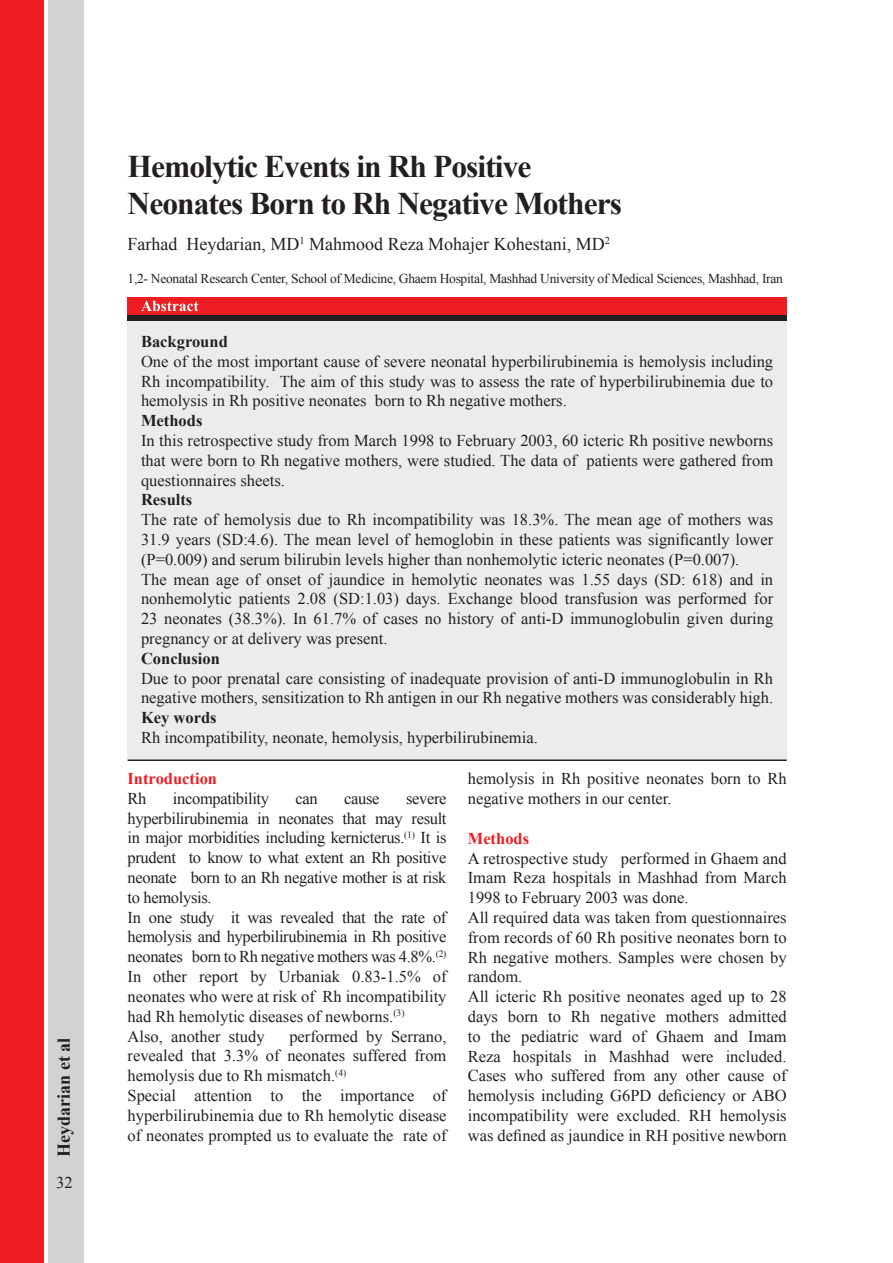
<style>
.page{position:relative;width:893px;height:1263px;background:#fff}
.page>*{position:absolute;margin:0;border:0;box-sizing:border-box;transform-origin:0 0}
.t1{font:700 31.5px "Times New Roman";letter-spacing:-.03em;color:#231f20}
.t2{font:18px "Times New Roman";color:#231f20}
.t3{font:700 18px "Times New Roman";color:#231f20}
.t4{font:16.5px/19.8px "Times New Roman";color:#231f20;text-align:justify}
.t5{font:700 16.5px "Times New Roman";color:#231f20}
.t6{font:700 16.5px "Times New Roman";color:#ee1d23}
.t7{font:16.5px "Times New Roman";letter-spacing:-.02em;color:#231f20}
.t8{font:13.5px "Times New Roman";letter-spacing:-.02em;color:#231f20}
</style>
<div class="page">
<div style="left:37px;top:0;width:47px;height:1263px;background:#d1d2d4"></div>
<div style="left:0;top:0;width:47px;height:1263px;background:#ee1d23"></div>
<hr style="left:44px;top:0;width:3px;height:1263px;background:#fff">
<div style="left:128px;top:306px;width:659px;height:453px;background:#ececee"></div>
<hr style="left:128px;top:759px;width:659px;height:2px;background:#231f20">
<div style="left:128px;top:297px;width:659px;height:24px;background:#ee1d23"></div>
<div style="left:128px;top:315px;width:659px;height:6px;background:#231f20"></div>
<svg style="left:141px;top:300px;width:57px;height:11px"></svg>
<p class="t3" style="left:51px;top:1157px;width:120px;rotate:-90deg">Heydarian et al</p>
<p class="t4" style="left:56px;top:1172px;width:18px">32</p>
<p class="t1" style="left:128px;top:144px;width:405px">Hemolytic Events in Rh Positive</p>
<p class="t1" style="left:128px;top:182px;width:496px">Neonates Born to Rh Negative Mothers</p>
<p class="t2" style="left:128px;top:231px;width:484px">Farhad Heydarian, MD<sup>1</sup> Mahmood Reza Mohajer Kohestani, MD<sup>2</sup></p>
<p class="t8" style="left:128px;top:269px;width:657px">1,2- Neonatal Research Center, School of Medicine, Ghaem Hospital, Mashhad University of Medical Sciences, Mashhad, Iran</p>
<p class="t5" style="left:141px;top:330px;width:88px">Background</p>
<p class="t4" style="left:141px;top:351px;width:634px">One of the most important cause of severe neonatal hyperbilirubinemia is hemolysis including Rh incompatibility. The aim of this study was to assess the rate of hyperbilirubinemia due to hemolysis in Rh positive neonates born to Rh negative mothers.</p>
<p class="t5" style="left:141px;top:409px;width:63px">Methods</p>
<p class="t4" style="left:141px;top:430px;width:634px">In this retrospective study from March 1998 to February 2003, 60 icteric Rh positive newborns that were born to Rh negative mothers, were studied. The data of patients were gathered from questionnaires sheets.</p>
<p class="t5" style="left:141px;top:488px;width:53px">Results</p>
<p class="t4" style="left:141px;top:509px;width:634px">The rate of hemolysis due to Rh incompatibility was 18.3%. The mean age of mothers was 31.9 years (SD:4.6). The mean level of hemoglobin in these patients was significantly lower (P=0.009) and serum bilirubin levels higher than nonhemolytic icteric neonates (P=0.007).</p>
<p class="t4" style="left:141px;top:569px;width:634px">The mean age of onset of jaundice in hemolytic neonates was 1.55 days (SD: 618) and in nonhemolytic patients 2.08 (SD:1.03) days. Exchange blood transfusion was performed for 23 neonates (38.3%). In 61.7% of cases no history of anti-D immunoglobulin given during pregnancy or at delivery was present.</p>
<p class="t5" style="left:141px;top:647px;width:80px">Conclusion</p>
<p class="t4" style="left:141px;top:668px;width:634px">Due to poor prenatal care consisting of inadequate provision of anti-D immunoglobulin in Rh negative mothers, sensitization to Rh antigen in our Rh negative mothers was considerably high.</p>
<p class="t5" style="left:141px;top:706px;width:77px">Key words</p>
<p class="t4" style="left:141px;top:727px;width:398px">Rh incompatibility, neonate, hemolysis, hyperbilirubinemia.</p>
<p class="t6" style="left:128px;top:767px;width:91px">Introduction</p>
<p class="t4" style="left:128px;top:788px;width:20px">Rh</p>
<p class="t7" style="left:173px;top:787px;width:98px">incompatibility</p>
<p class="t4" style="left:296px;top:788px;width:24px">can</p>
<p class="t4" style="left:344px;top:788px;width:37px">cause</p>
<p class="t4" style="left:128px;top:788px;width:320px;text-indent:278px">severe hyperbilirubinemia in neonates that may result in major morbidities including kernicterus.<sup>(1)</sup> It is prudent to know to what extent an Rh positive neonate born to an Rh negative mother is at risk to hemolysis.</p>
<p class="t4" style="left:128px;top:907px;width:320px">In one study it was revealed that the rate of hemolysis and hyperbilirubinemia in Rh positive neonates born to Rh negative mothers was 4.8%.<sup>(2)</sup></p>
<p class="t4" style="left:128px;top:966px;width:320px">In other report by Urbaniak 0.83-1.5% of neonates who were at risk of Rh incompatibility had Rh hemolytic diseases of newborns.<sup>(3)</sup></p>
<p class="t4" style="left:128px;top:1026px;width:139px">Also, another study</p>
<p class="t4" style="left:128px;top:1026px;width:320px;text-indent:162px">performed by Serrano, revealed that 3.3% of neonates suffered from hemolysis due to Rh mismatch.<sup>(4)</sup></p>
<p class="t4" style="left:128px;top:1085px;width:320px">Special attention to the importance of hyperbilirubinemia due to Rh hemolytic disease of neonates prompted us to evaluate the rate of</p>
<p class="t4" style="left:468px;top:769px;width:320px">hemolysis in Rh positive neonates born to Rh negative mothers in our center.</p>
<p class="t6" style="left:468px;top:827px;width:63px">Methods</p>
<p class="t4" style="left:468px;top:848px;width:320px">A retrospective study performed in Ghaem and Imam Reza hospitals in Mashhad from March 1998 to February 2003 was done.</p>
<p class="t4" style="left:468px;top:907px;width:320px">All required data was taken from questionnaires from records of 60 Rh positive neonates born to Rh negative mothers. Samples were chosen by random.</p>
<p class="t4" style="left:468px;top:986px;width:320px">All icteric Rh positive neonates aged up to 28 days born to Rh negative mothers admitted to the pediatric ward of Ghaem and Imam Reza hospitals in Mashhad were included.<br>Cases who suffered from any other cause of hemolysis including G6PD deficiency or ABO incompatibility were excluded. RH hemolysis was defined as jaundice in RH positive newborn</p>
</div>
